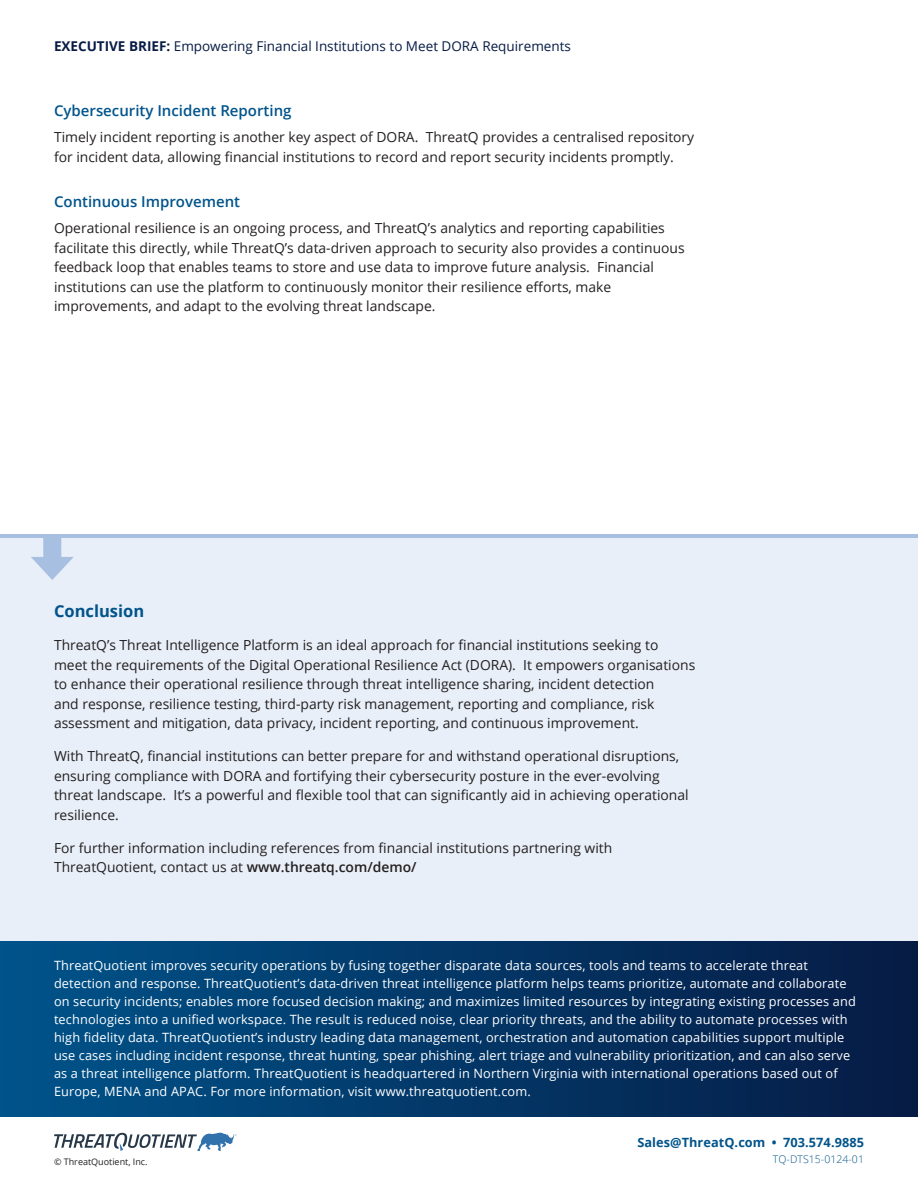
<style>
.page{position:relative;width:918px;height:1188px;background:#fff}
.page>*{position:absolute;margin:0;border:0;box-sizing:border-box;transform-origin:0 0}
.head_1{font:700 16.5px "Open Sans";color:#00548b}
.head_2{font:600 15px "Open Sans";color:#00548b}
.body{font:13.8px/19.5px "Open Sans";color:#231f20}
.t1{font:13.5px "Open Sans";color:#071b44}
.body-2{font:12.75px/18px "Open Sans";letter-spacing:.01em;color:#fff}
.t2{font:700 12.75px "Open Sans";letter-spacing:.005em;color:#00548b}
.t3{font:300 10.5px "Open Sans";letter-spacing:.005em;color:#00548b}
.body-3{font:9px "Open Sans";color:#231f20}
.s1{font-weight:700}
.s2{font-weight:600}
</style>
<div class="page">
<div style="left:0;top:538px;width:918px;height:409px;background:#e8eff8"></div>
<div style="left:43px;top:538px;width:18px;height:28px;background:#a7bfe1"></div>
<svg style="left:31px;top:557px;width:43px;height:23px"></svg>
<svg style="left:54px;top:1133px;width:182px;height:18px"></svg>
<div style="left:0;top:941px;width:918px;height:176px;background:linear-gradient(to right,#00548b,#061b44)"></div>
<hr style="left:0;top:534px;width:918px;height:4px;background:#a7bfe1">
<p class="t1" style="left:54px;top:37px;width:518px"><span class="s1">EXECUTIVE BRIEF:</span> Empowering Financial Institutions to Meet DORA Requirements</p>
<p class="head_2" style="left:54px;top:100px;width:239px">Cybersecurity Incident Reporting</p>
<p class="body" style="left:54px;top:127px;width:642px">Timely incident reporting is another key aspect of DORA. ThreatQ provides a centralised repository for incident data, allowing financial institutions to record and report security incidents promptly.</p>
<p class="head_2" style="left:54px;top:191px;width:188px">Continuous Improvement</p>
<p class="body" style="left:54px;top:218px;width:632px">Operational resilience is an ongoing process, and ThreatQ’s analytics and reporting capabilities facilitate this directly, while ThreatQ’s data-driven approach to security also provides a continuous feedback loop that enables teams to store and use data to improve future analysis. Financial institutions can use the platform to continuously monitor their resilience efforts, make improvements, and adapt to the evolving threat landscape.</p>
<p class="head_1" style="left:54px;top:599px;width:92px">Conclusion</p>
<p class="body" style="left:54px;top:635px;width:643px">ThreatQ’s Threat Intelligence Platform is an ideal approach for financial institutions seeking to<br>meet the requirements of the Digital Operational Resilience Act (DORA). It empowers organisations to enhance their operational resilience through threat intelligence sharing, incident detection<br>and response, resilience testing, third-party risk management, reporting and compliance, risk assessment and mitigation, data privacy, incident reporting, and continuous improvement.</p>
<p class="body" style="left:54px;top:746px;width:636px">With ThreatQ, financial institutions can better prepare for and withstand operational disruptions, ensuring compliance with DORA and fortifying their cybersecurity posture in the ever-evolving threat landscape. It’s a powerful and flexible tool that can significantly aid in achieving operational resilience.</p>
<p class="body" style="left:54px;top:837px;width:560px">For further information including references from financial institutions partnering with<br>ThreatQuotient, contact us at <span class="s2">www.threatq.com/demo/</span></p>
<p class="body-2" style="left:54px;top:956px;width:803px">ThreatQuotient improves security operations by fusing together disparate data sources, tools and teams to accelerate threat detection and response. ThreatQuotient’s data-driven threat intelligence platform helps teams prioritize, automate and collaborate on security incidents; enables more focused decision making; and maximizes limited resources by integrating existing processes and technologies into a unified workspace. The result is reduced noise, clear priority threats, and the ability to automate processes with high fidelity data. ThreatQuotient’s industry leading data management, orchestration and automation capabilities support multiple use cases including incident response, threat hunting, spear phishing, alert triage and vulnerability prioritization, and can also serve as a threat intelligence platform. ThreatQuotient is headquartered in Northern Virginia with international operations based out of Europe, MENA and APAC. For more information, visit www.threatquotient.com.</p>
<p class="body-3" style="left:54px;top:1155px;width:95px">© ThreatQuotient, Inc.</p>
<p class="t2" style="left:637px;top:1133px;width:228px">Sales@ThreatQ.com • 703.574.9885</p>
<p class="t3" style="left:773px;top:1152px;width:93px">TQ-DTS15-0124-01</p>
</div>
